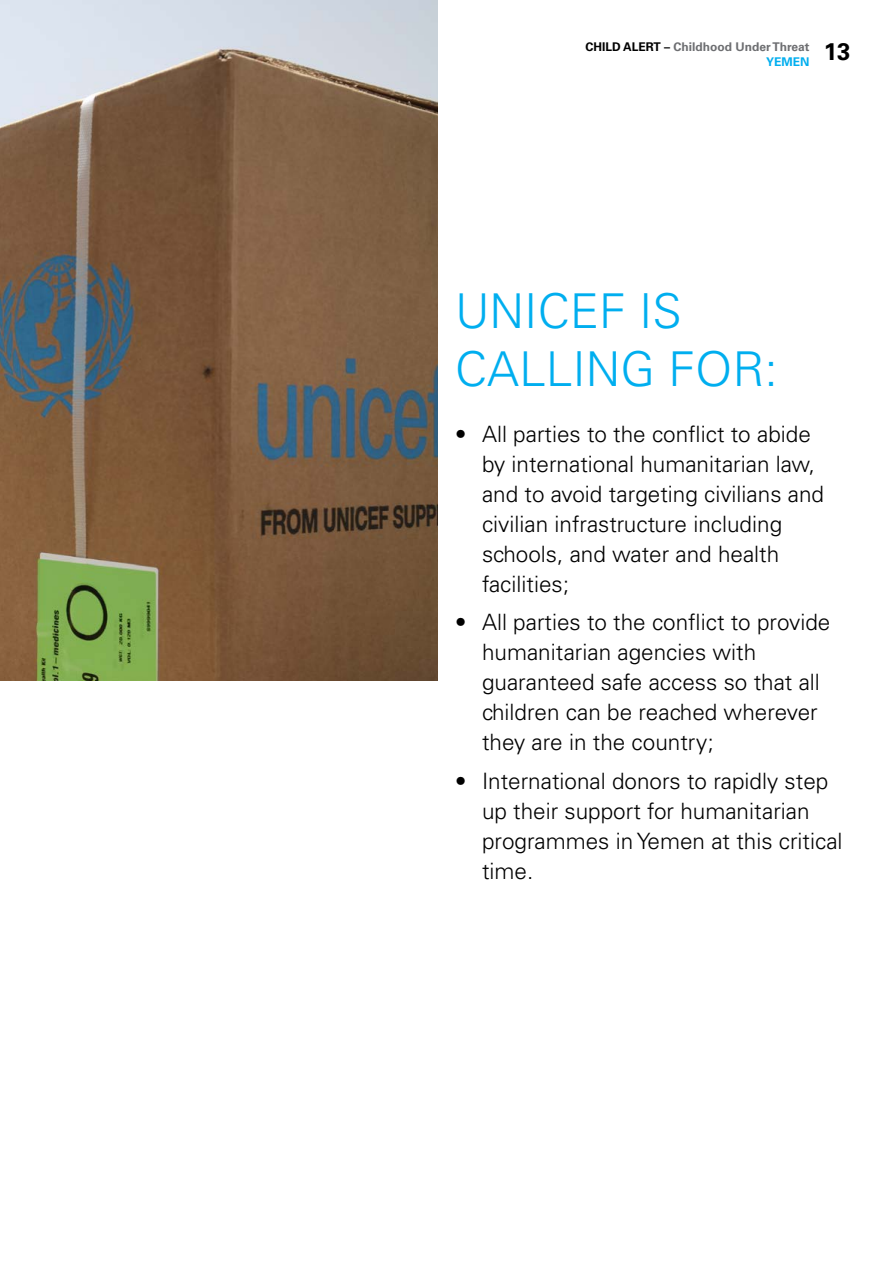
<style>
.page{position:relative;width:893px;height:1263px;background:#fff}
.page>*{position:absolute;margin:0;border:0;box-sizing:border-box;transform-origin:0 0}
.t1{font:300 48px/57.6px "Univers LT Std";color:#00aeef}
.t2{font:700 24px "Univers LT Std";color:#000}
.t3{font:300 22.5px/30px "Univers LT Std";color:#000}
.t4{font:700 12px/14.4px "Univers LT Std";color:#6d6e71;text-align:right}
.s1{color:#000}
.s2{color:#00aeef}
</style>
<div class="page">
<img style="left:0;top:0;width:438px;height:680px">
<p class="t4" style="left:585px;top:40px;width:226px"><span class="s1">CHILD ALERT –</span> Childhood Under Threat<br><span class="s2">YEMEN</span></p>
<p class="t2" style="left:824px;top:37px;width:28px">13</p>
<h1 class="t1" style="left:455px;top:282px;width:324px">UNICEF IS<br>CALLING FOR:</h1>
<p class="t3" style="left:482px;top:419px;width:344px;text-indent:-27px">• All parties to the conflict to abide by international humanitarian law, and to avoid targeting civilians and civilian infrastructure including schools, and water and health facilities;</p>
<p class="t3" style="left:482px;top:607px;width:350px;text-indent:-27px">• All parties to the conflict to provide humanitarian agencies with guaranteed safe access so that all children can be reached wherever they are in the country;</p>
<p class="t3" style="left:482px;top:765px;width:362px;text-indent:-27px">• International donors to rapidly step up their support for humanitarian programmes in Yemen at this critical time.</p>
</div>
